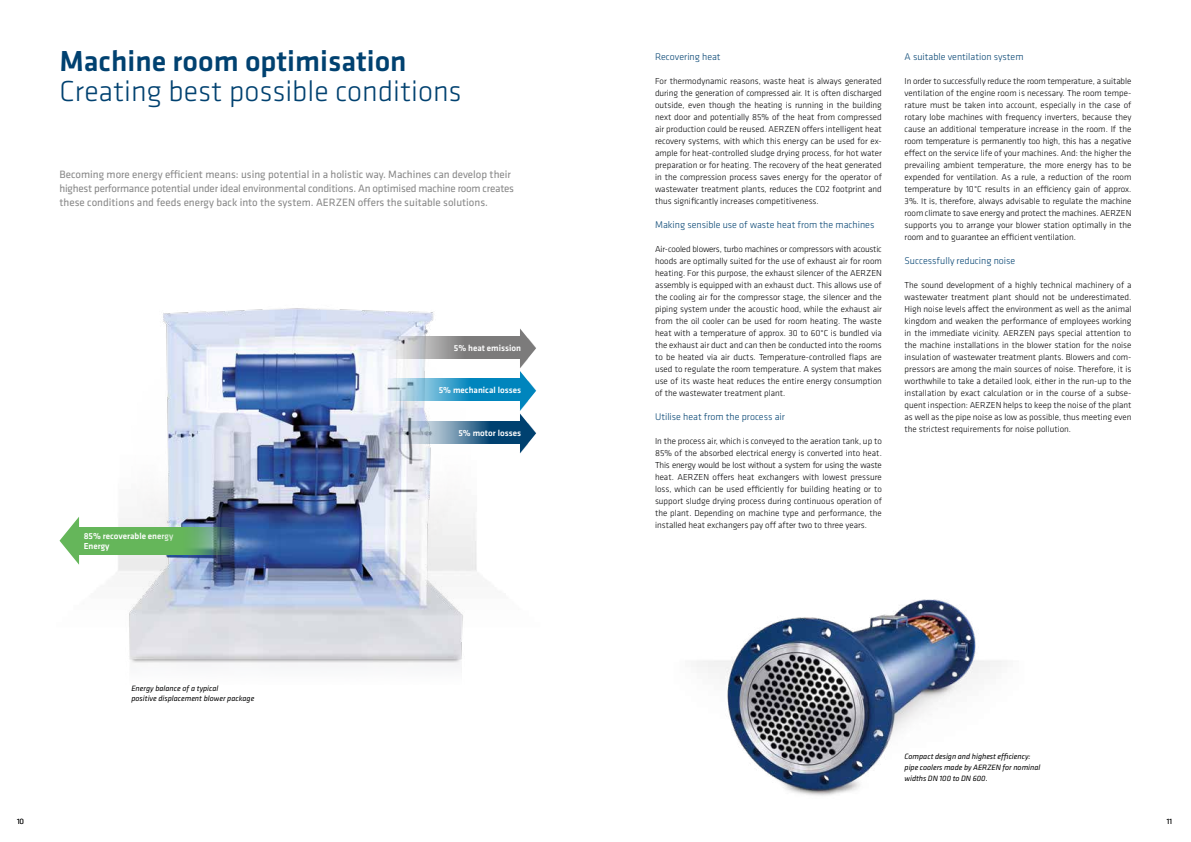
<style>
.page{position:relative;width:1191px;height:842px;background:#fff}
.page>*{position:absolute;margin:0;border:0;box-sizing:border-box;transform-origin:0 0}
.t1{font:300 30px "Klavika";color:#004170}
.t2{font:500 30px "Klavika";color:#004170}
.t3{font:11px/14px "Klavika";color:#878787}
.t4{font:300 10px "Klavika";color:#004170}
.t5{font:300 9px/12px "Klavika";color:#020203;text-align:justify}
.t6{font:500 9px/10.8px "Klavika";color:#fff}
.t7{font:italic 8px/11px "Klavika";color:#000}
.t8{font:300 8px "Klavika";color:#000}
</style>
<div class="page">
<img style="left:697px;top:599px;width:305px;height:197px">
<img style="left:120px;top:308px;width:344px;height:359px">
<svg style="left:214px;top:527px;width:20px;height:27px"></svg>
<svg style="left:60px;top:517px;width:19px;height:48px"></svg>
<svg style="left:77px;top:527px;width:137px;height:27px;background:#66b460"></svg>
<svg style="left:388px;top:336px;width:132px;height:23px;background:#9d9d9e"></svg>
<svg style="left:388px;top:379px;width:132px;height:22px;background:#49a5cd"></svg>
<svg style="left:520px;top:328px;width:16px;height:125px"></svg>
<svg style="left:388px;top:421px;width:133px;height:23px;background:#668aa6"></svg>
<h1 class="t2" style="left:60px;top:40px;width:348px">Machine room optimisation</h1>
<h1 class="t1" style="left:60px;top:73px;width:403px">Creating best possible conditions</h1>
<p class="t3" style="left:60px;top:167px;width:456px">Becoming more energy efficient means: using potential in a holistic way. Machines can develop their highest performance potential under ideal environmental conditions. An optimised machine room creates these conditions and feeds energy back into the system. AERZEN offers the suitable solutions.</p>
<p class="t6" style="left:84px;top:530px;width:91px">85% recoverable energy<br>Energy</p>
<p class="t7" style="left:131px;top:682px;width:124px">Energy balance of a typical<br>positive displacement blower package</p>
<p class="t6" style="left:454px;top:342px;width:69px">5% heat emission</p>
<p class="t6" style="left:439px;top:385px;width:84px">5% mechanical losses</p>
<p class="t6" style="left:458px;top:427px;width:64px">5% motor losses</p>
<p class="t4" style="left:655px;top:51px;width:67px">Recovering heat</p>
<p class="t5" style="left:655px;top:75px;width:228px">For thermodynamic reasons, waste heat is always generated during the generation of compressed air. It is often discharged outside, even though the heating is running in the building next door and potentially 85% of the heat from compressed air production could be reused. AERZEN offers intelligent heat recovery systems, with which this energy can be used for ex&shy;ample for heat-controlled sludge drying process, for hot water preparation or for heating. The recovery of the heat generated in the compression process saves energy for the operator of wastewater treatment plants, reduces the CO2 footprint and thus significantly increases competitiveness.</p>
<p class="t4" style="left:655px;top:219px;width:221px">Making sensible use of waste heat from the machines</p>
<p class="t5" style="left:655px;top:243px;width:228px">Air-cooled blowers, turbo machines or compressors with acoustic hoods are optimally suited for the use of exhaust air for room heating. For this purpose, the exhaust silencer of the AERZEN assembly is equipped with an exhaust duct. This allows use of the cooling air for the compressor stage, the silencer and the piping system under the acoustic hood, while the exhaust air from the oil cooler can be used for room heating. The waste heat with a temperature of approx. 30 to 60°C is bundled via the exhaust air duct and can then be conducted into the rooms to be heated via air ducts. Temperature-controlled flaps are used to regulate the room temperature. A system that makes use of its waste heat reduces the entire energy consumption of the wastewater treatment plant.</p>
<p class="t4" style="left:655px;top:411px;width:131px">Utilise heat from the process air</p>
<p class="t5" style="left:655px;top:435px;width:228px">In the process air, which is conveyed to the aeration tank, up to 85% of the absorbed electrical energy is converted into heat.<br>This energy would be lost without a system for using the waste heat. AERZEN offers heat exchangers with lowest pressure loss, which can be used efficiently for building heating or to support sludge drying process during continuous operation of the plant. Depending on machine type and performance, the installed heat exchangers pay off after two to three years.</p>
<p class="t4" style="left:904px;top:51px;width:120px">A suitable ventilation system</p>
<p class="t5" style="left:904px;top:75px;width:228px">In order to successfully reduce the room temperature, a suitable ventilation of the engine room is necessary. The room tempe&shy;rature must be taken into account, especially in the case of rotary lobe machines with frequency inverters, because they cause an additional temperature increase in the room. If the room temperature is permanently too high, this has a negative effect on the service life of your machines. And: the higher the prevailing ambient temperature, the more energy has to be expended for ventilation. As a rule, a reduction of the room temperature by 10°C results in an efficiency gain of approx.<br>3%. It is, therefore, always advisable to regulate the machine room climate to save energy and protect the machines. AERZEN supports you to arrange your blower station optimally in the room and to guarantee an efficient ventilation.</p>
<p class="t4" style="left:904px;top:255px;width:112px">Successfully reducing noise</p>
<p class="t5" style="left:904px;top:279px;width:228px">The sound development of a highly technical machinery of a wastewater treatment plant should not be underestimated.<br>High noise levels affect the environment as well as the animal kingdom and weaken the performance of employees working in the immediate vicinity. AERZEN pays special attention to the machine installations in the blower station for the noise insulation of wastewater treatment plants. Blowers and com&shy;pressors are among the main sources of noise. Therefore, it is worthwhile to take a detailed look, either in the run-up to the installation by exact calculation or in the course of a subse&shy;quent inspection: AERZEN helps to keep the noise of the plant as well as the pipe noise as low as possible, thus meeting even the strictest requirements for noise pollution.</p>
<p class="t7" style="left:904px;top:750px;width:137px">Compact design and highest efficiency: pipe coolers made by AERZEN for nominal widths DN 100 to DN 600.</p>
<p class="t8" style="left:17px;top:816px;width:9px">10</p>
<p class="t8" style="left:1166px;top:816px;width:7px">11</p>
</div>
